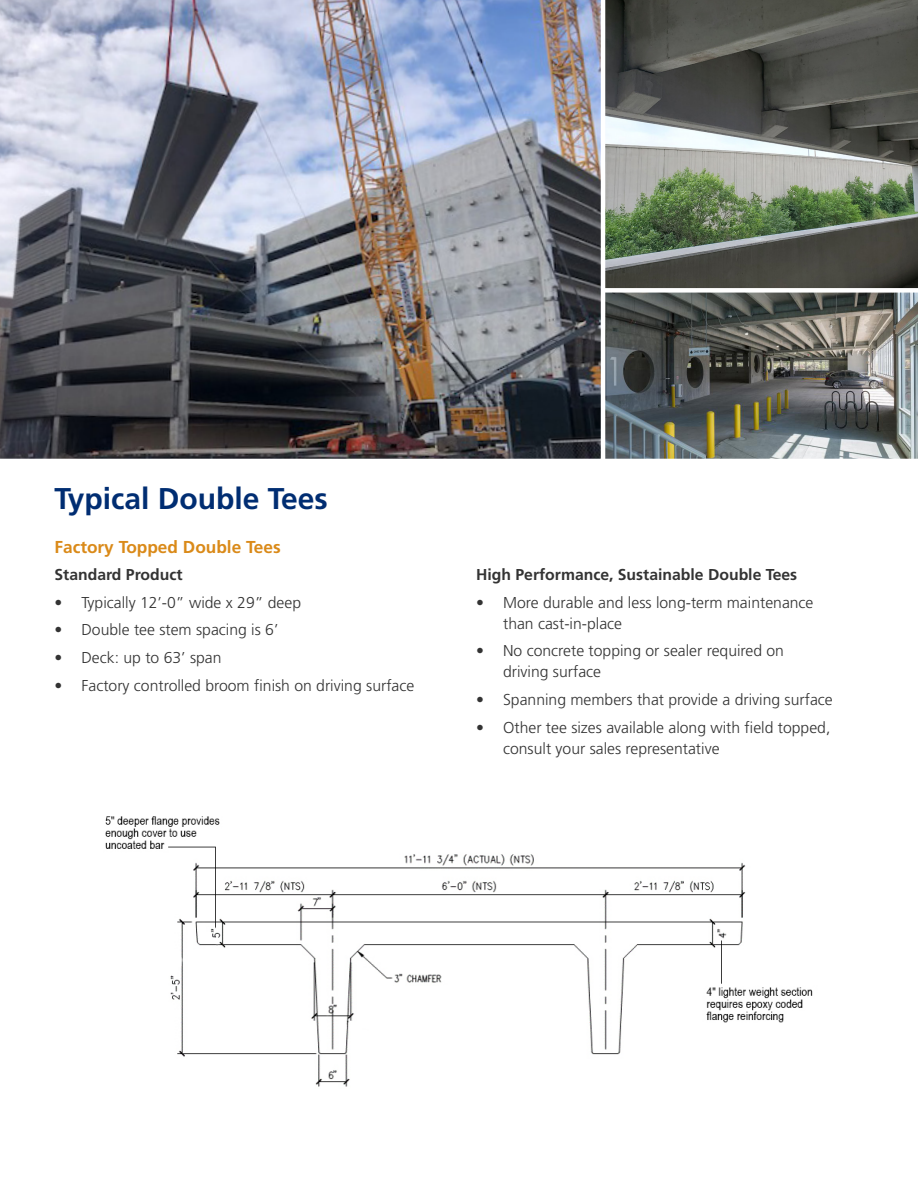
<style>
.page{position:relative;width:918px;height:1188px;background:#fff}
.page>*{position:absolute;margin:0;border:0;box-sizing:border-box;transform-origin:0 0}
.Body{font:700 30px "Frutiger LT Std";color:#002d72}
.MainHeader{font:700 17.25px "Frutiger LT Std";color:#da8a19}
.t1{font:300 15.75px/21px "Frutiger LT Pro";color:#333}
.t2{font:700 15.75px "Frutiger LT Std";color:#333}
</style>
<div class="page">
<svg style="left:605px;top:0;width:313px;height:288px;background:#64695f"></svg>
<img style="left:605px;top:288px;width:313px;height:171px">
<img style="left:0;top:0;width:601px;height:459px">
<img style="left:105px;top:816px;width:708px;height:271px">
<p class="Body" style="left:54px;top:480px;width:275px">Typical Double Tees</p>
<p class="MainHeader" style="left:54px;top:537px;width:228px">Factory Topped Double Tees</p>
<p class="t2" style="left:54px;top:565px;width:130px">Standard Product</p>
<p class="t1" style="left:54px;top:592px;width:248px">• Typically 12’-0” wide x 29” deep</p>
<p class="t1" style="left:54px;top:620px;width:225px">• Double tee stem spacing is 6’</p>
<p class="t1" style="left:54px;top:647px;width:169px">• Deck: up to 63’ span</p>
<p class="t1" style="left:54px;top:675px;width:361px">• Factory controlled broom finish on driving surface</p>
<p class="t2" style="left:476px;top:565px;width:323px">High Performance, Sustainable Double Tees</p>
<p class="t1" style="left:503px;top:592px;width:312px;text-indent:-27px">• More durable and less long-term maintenance than cast-in-place</p>
<p class="t1" style="left:503px;top:641px;width:282px;text-indent:-27px">• No concrete topping or sealer required on driving surface</p>
<p class="t1" style="left:476px;top:689px;width:358px">• Spanning members that provide a driving surface</p>
<p class="t1" style="left:503px;top:717px;width:329px;text-indent:-27px">• Other tee sizes available along with field topped, consult your sales representative</p>
</div>
